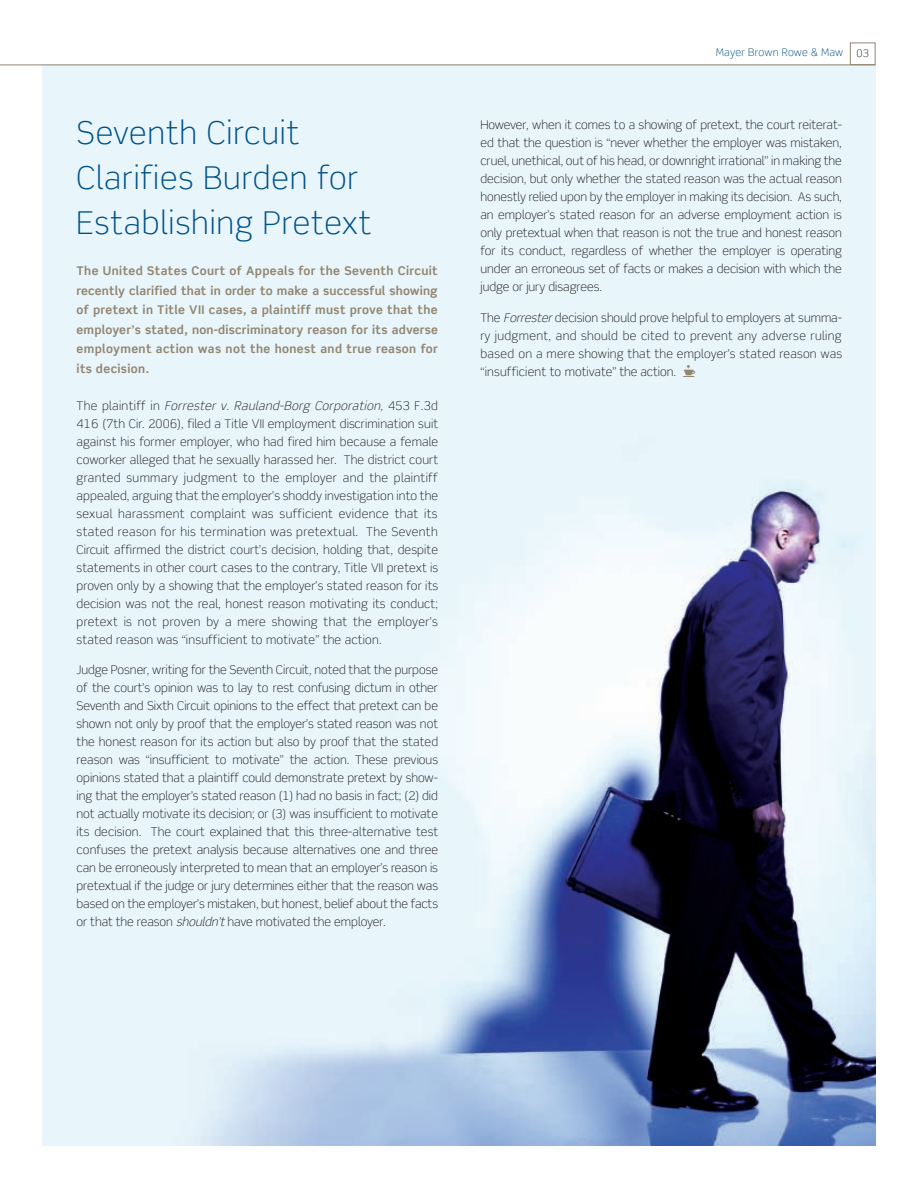
<style>
.page{position:relative;width:918px;height:1188px;background:#fff}
.page>*{position:absolute;margin:0;border:0;box-sizing:border-box;transform-origin:0 0}
.t1{font:300 31.5px/45px "Scene Std";letter-spacing:.03em;color:#005187}
.t2{font:300 12px/18px "Scene Std";color:#231f20;text-align:justify}
.t3{font:700 12px/19.5px "Scene Std";letter-spacing:.03em;color:#938671;text-align:justify}
.t4{font:300 10.5px "Scene Std";letter-spacing:.005em;color:#005187}
.t5{font:300 10.5px "Scene Std";color:#231f20}
.s1{font-style:italic}
.s2{font-family:"Efont";font-weight:400;font-size:15px;color:#938671}
</style>
<div class="page">
<img style="left:43px;top:66px;width:832px;height:1079px">
<div style="left:850px;top:43px;width:25px;height:22px;border:1px solid #938671"></div>
<hr style="left:0;top:65px;width:875px;height:1px;background:#938671">
<h1 class="t1" style="left:77px;top:113px;width:296px">Seventh Circuit<br>Clarifies Burden for<br>Establishing Pretext</h1>
<p class="t3" style="left:77px;top:262px;width:363px">The United States Court of Appeals for the Seventh Circuit recently clarified that in order to make a successful showing of pretext in Title VII cases, a plaintiff must prove that the employer’s stated, non-discriminatory reason for its adverse employment action was not the honest and true reason for its decision.</p>
<p class="t2" style="left:77px;top:397px;width:363px">T h e p l a i n t i ff i n <span class="s1">Forrester v. Rauland-Borg Corporation,</span> 4 5 3 F . 3 d 416 (7th Cir. 2006), filed a Title VII employment discrimination suit against his former employer, who had fired him because a female coworker alleged that he sexually harassed her. The district court granted summary judgment to the employer and the plaintiff appealed, arguing that the employer’s shoddy investigation into the sexual harassment complaint was sufficient evidence that its stated reason for his termination was pretextual. The Seventh Circuit affirmed the district court’s decision, holding that, despite statements in other court cases to the contrary, Title VII pretext is proven only by a showing that the employer’s stated reason for its decision was not the real, honest reason motivating its conduct; pretext is not proven by a mere showing that the employer’s stated reason was “insufficient to motivate” the action.</p>
<p class="t2" style="left:77px;top:662px;width:363px">Judge Posner, writing for the Seventh Circuit, noted that the purpose of the court’s opinion was to lay to rest confusing dictum in other Seventh and Sixth Circuit opinions to the effect that pretext can be shown not only by proof that the employer’s stated reason was not the honest reason for its action but also by proof that the stated reason was “insufficient to motivate” the action. These previous opinions stated that a plaintiff could demonstrate pretext by show&shy;ing that the employer’s stated reason (1) had no basis in fact; (2) did not actually motivate its decision; or (3) was insufficient to motivate its decision. The court explained that this three-alternative test confuses the pretext analysis because alternatives one and three can be erroneously interpreted to mean that an employer’s reason is pretextual if the judge or jury determines either that the reason was based on the employer’s mistaken, but honest, belief about the facts or that the reason <span class="s1">shouldn’t</span>have motivated the employer.</p>
<p class="t4" style="left:716px;top:48px;width:129px">Mayer Brown Rowe &amp; Maw</p>
<p class="t5" style="left:856px;top:49px;width:14px">03</p>
<p class="t2" style="left:480px;top:117px;width:363px">However, when it comes to a showing of pretext, the court reiterat&shy;ed that the question is “never whether the employer was mistaken, cruel, unethical, out of his head, or downright irrational” in making the decision, but only whether the stated reason was the actual reason honestly relied upon by the employer in making its decision. As such, an employer’s stated reason for an adverse employment action is only pretextual when that reason is not the true and honest reason for its conduct, regardless of whether the employer is operating under an erroneous set of facts or makes a decision with which the judge or jury disagrees.</p>
<p class="t2" style="left:480px;top:310px;width:363px">The <span class="s1">Forrester</span>decision should prove helpful to employers at summa&shy;ry judgment, and should be cited to prevent any adverse ruling based on a mere showing that the employer’s stated reason was “insufficient to motivate” the action. <span class="s2">r</span></p>
</div>
